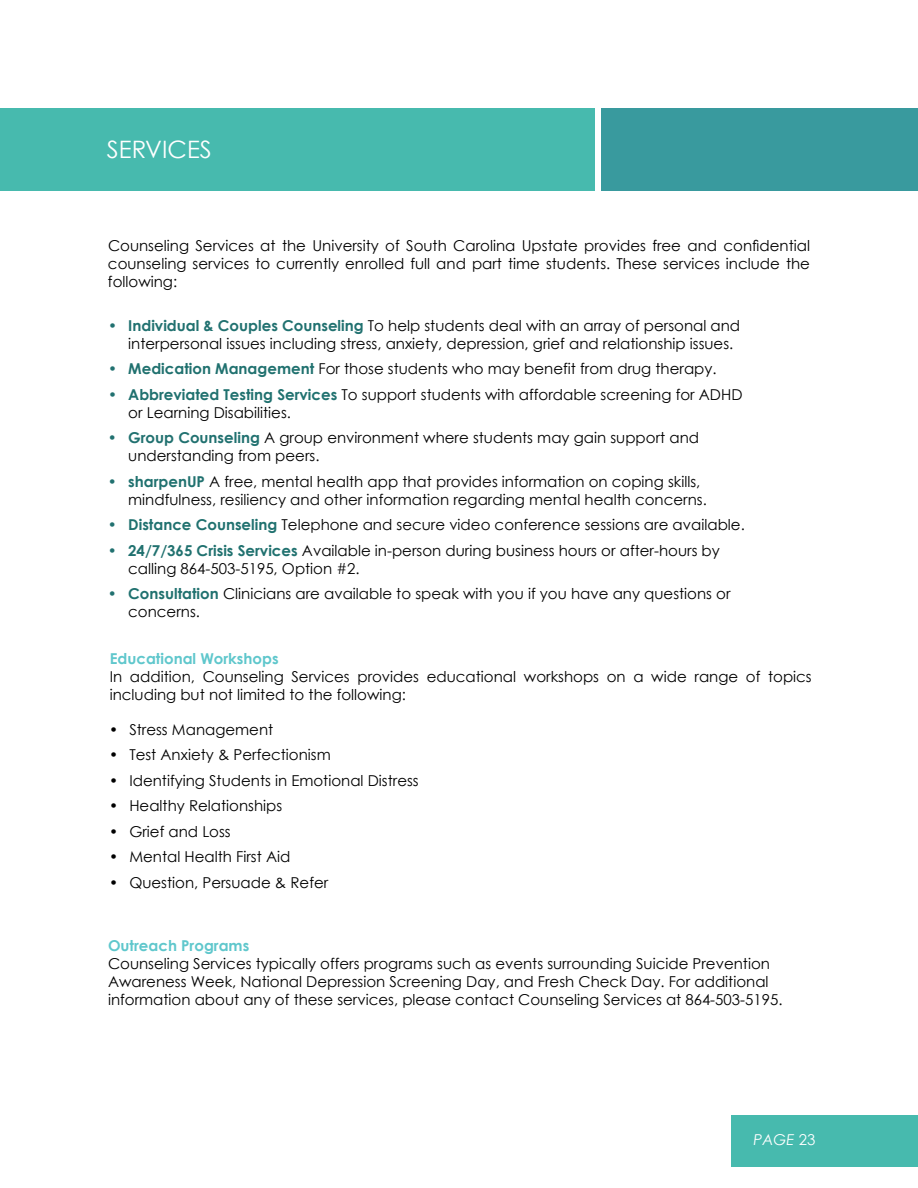
<style>
.page{position:relative;width:918px;height:1188px;background:#fff}
.page>*{position:absolute;margin:0;border:0;box-sizing:border-box;transform-origin:0 0}
.t1{font:24px "Century Gothic";color:#fff}
.t2{font:15px/18px "Century Gothic";color:#000}
.t3{font:700 15px "Century Gothic";color:#5fc7cc}
.t4{font:italic 15px "Century Gothic";color:#fff}
.s1{font-weight:700;color:#217170}
.s2{font-weight:700;color:#20716f}
.s3{font-style:normal}
</style>
<div class="page">
<div style="left:731px;top:1115px;width:187px;height:51px;background:#47baae"></div>
<div style="left:0;top:108px;width:594px;height:83px;background:#47baae"></div>
<div style="left:602px;top:108px;width:316px;height:83px;background:#399a9e"></div>
<h1 class="t1" style="left:107px;top:135px;width:107px">SERVICES</h1>
<p class="t2" style="left:108px;top:237px;width:704px;text-align:justify">Counseling Services at the University of South Carolina Upstate provides free and confidential counseling services to currently enrolled full and part time students. These services include the following:</p>
<p class="t2" style="left:128px;top:316px;width:613px;text-indent:-20px"><span class="s1">• Individual &amp; Couples Counseling</span> To help students deal with an array of personal and interpersonal issues including stress, anxiety, depression, grief and relationship issues.</p>
<p class="t2" style="left:108px;top:360px;width:610px"><span class="s1">•</span> <span class="s2">Medication Management</span> For those students who may benefit from drug therapy.</p>
<p class="t2" style="left:128px;top:385px;width:616px;text-indent:-20px"><span class="s1">•</span> <span class="s2">Abbreviated Testing Services</span> To support students with affordable screening for ADHD or Learning Disabilities.</p>
<p class="t2" style="left:128px;top:429px;width:572px;text-indent:-20px"><span class="s1">• Group Counseling</span> A group environment where students may gain support and understanding from peers.</p>
<p class="t2" style="left:128px;top:472px;width:580px;text-indent:-20px"><span class="s1">•</span> <span class="s2">sharpenUP</span> A free, mental health app that provides information on coping skills, mindfulness, resiliency and other information regarding mental health concerns.</p>
<p class="t2" style="left:108px;top:516px;width:638px"><span class="s1">•</span> <span class="s2">Distance Counseling</span> Telephone and secure video conference sessions are available.</p>
<p class="t2" style="left:128px;top:541px;width:593px;text-indent:-20px"><span class="s1">•</span> <span class="s2">24/7/365 Crisis Services</span> Available in-person during business hours or after-hours by calling 864-503-5195, Option #2.</p>
<p class="t2" style="left:128px;top:585px;width:604px;text-indent:-20px"><span class="s1">•</span> <span class="s2">Consultation</span> Clinicians are available to speak with you if you have any questions or concerns.</p>
<p class="t3" style="left:110px;top:650px;width:170px">Educational Workshops</p>
<p class="t2" style="left:110px;top:668px;width:704px">In addition, Counseling Services provides educational workshops on a wide range of topics including but not limited to the following:</p>
<p class="t2" style="left:109px;top:720px;width:166px">• Stress Management</p>
<p class="t2" style="left:109px;top:746px;width:223px">• Test Anxiety &amp; Perfectionism</p>
<p class="t2" style="left:109px;top:771px;width:311px">• Identifying Students in Emotional Distress</p>
<p class="t2" style="left:109px;top:797px;width:175px">• Healthy Relationships</p>
<p class="t2" style="left:109px;top:822px;width:123px">• Grief and Loss</p>
<p class="t2" style="left:109px;top:848px;width:183px">• Mental Health First Aid</p>
<p class="t2" style="left:109px;top:873px;width:221px">• Question, Persuade &amp; Refer</p>
<p class="t3" style="left:108px;top:937px;width:143px">Outreach Programs</p>
<p class="t2" style="left:108px;top:955px;width:676px">Counseling Services typically offers programs such as events surrounding Suicide Prevention<br>Awareness Week, National Depression Screening Day, and Fresh Check Day. For additional information about any of these services, please contact Counseling Services at 864-503-5195.</p>
<p class="t4" style="left:754px;top:1131px;width:63px">PAGE <span class="s3">23</span></p>
</div>
